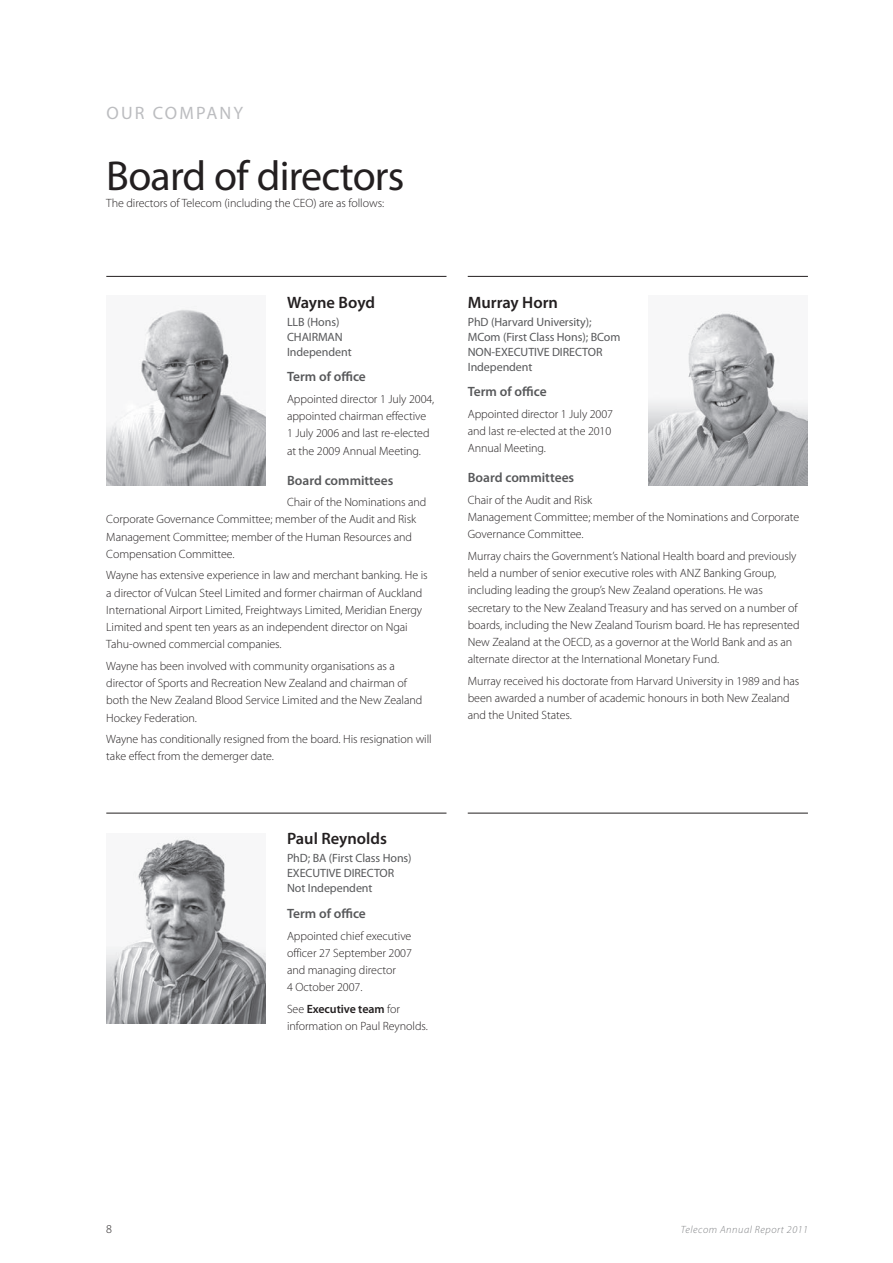
<style>
.page{position:relative;width:893px;height:1263px;background:#fff}
.page>*{position:absolute;margin:0;border:0;box-sizing:border-box;transform-origin:0 0}
.Head_1{font:42px "Myriad Pro";letter-spacing:-.02em;color:#231f20}
.Section_heading{font:18px "Myriad Pro";letter-spacing:.12em;color:#bcbdc0}
.Exec_Team_NAMES{font:600 16.5px "Myriad Pro";color:#231f20}
.Head_5{font:600 13.5px "Myriad Pro";color:#57585a}
.Body_copy_smaller__8{font:300 12px/17.2px "Myriad Pro";letter-spacing:-.005em;color:#231f20}
.Exec_Team_TITLES{font:12px/15px "Myriad Pro";letter-spacing:-.005em;color:#57585a}
.Page_numbering{font:300 12px "Myriad Pro";color:#231f20}
.t1{font:italic 300 10.5px "Myriad Pro";letter-spacing:.05em;color:#808285}
.s1{font-weight:600}
</style>
<div class="page">
<hr style="left:106px;top:276px;width:340px;height:1px;background:#231f20">
<hr style="left:468px;top:276px;width:340px;height:1px;background:#231f20">
<img style="left:106px;top:306px;width:160px;height:179px">
<img style="left:648px;top:311px;width:160px;height:174px">
<hr style="left:106px;top:813px;width:340px;height:1px;background:#231f20">
<hr style="left:468px;top:813px;width:340px;height:1px;background:#231f20">
<img style="left:106px;top:837px;width:160px;height:186px">
<p class="Section_heading" style="left:106px;top:102px;width:138px">OUR COMPANY</p>
<p class="Head_1" style="left:106px;top:150px;width:300px">Board of directors</p>
<p class="Body_copy_smaller__8" style="left:106px;top:194px;width:279px">The directors of Telecom (including the CEO) are as follows:</p>
<p class="Exec_Team_NAMES" style="left:287px;top:292px;width:89px">Wayne Boyd</p>
<p class="Exec_Team_TITLES" style="left:287px;top:314px;width:54px">LLB (Hons)</p>
<p class="Exec_Team_TITLES" style="left:287px;top:329px;width:57px">CHAIRMAN</p>
<p class="Exec_Team_TITLES" style="left:287px;top:344px;width:66px">Independent</p>
<p class="Head_5" style="left:287px;top:368px;width:80px">Term of office</p>
<p class="Body_copy_smaller__8" style="left:287px;top:390px;width:149px">Appointed director 1 July 2004, appointed chairman effective<br>1 July 2006 and last re-elected at the 2009 Annual Meeting.</p>
<p class="Head_5" style="left:287px;top:471px;width:108px">Board committees</p>
<p class="Body_copy_smaller__8" style="left:106px;top:493px;width:322px;text-indent:181px">Chair of the Nominations and Corporate Governance Committee; member of the Audit and Risk Management Committee; member of the Human Resources and Compensation Committee.</p>
<p class="Body_copy_smaller__8" style="left:106px;top:567px;width:323px">Wayne has extensive experience in law and merchant banking. He is a director of Vulcan Steel Limited and former chairman of Auckland International Airport Limited, Freightways Limited, Meridian Energy Limited and spent ten years as an independent director on Ngai Tahu-owned commercial companies.</p>
<p class="Body_copy_smaller__8" style="left:106px;top:657px;width:318px">Wayne has been involved with community organisations as a director of Sports and Recreation New Zealand and chairman of both the New Zealand Blood Service Limited and the New Zealand Hockey Federation.</p>
<p class="Body_copy_smaller__8" style="left:106px;top:730px;width:327px">Wayne has conditionally resigned from the board. His resignation will take effect from the demerger date.</p>
<p class="Exec_Team_NAMES" style="left:287px;top:828px;width:101px">Paul Reynolds</p>
<p class="Exec_Team_TITLES" style="left:287px;top:850px;width:126px">PhD; BA (First Class Hons)</p>
<p class="Exec_Team_TITLES" style="left:287px;top:865px;width:109px">EXECUTIVE DIRECTOR</p>
<p class="Exec_Team_TITLES" style="left:287px;top:880px;width:87px">Not Independent</p>
<p class="Head_5" style="left:287px;top:905px;width:80px">Term of office</p>
<p class="Body_copy_smaller__8" style="left:287px;top:927px;width:126px">Appointed chief executive officer 27 September 2007 and managing director<br>4 October 2007.</p>
<p class="Body_copy_smaller__8" style="left:287px;top:1000px;width:142px">See <span class="s1">Executive team</span> for information on Paul Reynolds.</p>
<p class="Exec_Team_NAMES" style="left:468px;top:292px;width:92px">Murray Horn</p>
<p class="Exec_Team_TITLES" style="left:468px;top:314px;width:154px">PhD (Harvard University);<br>MCom (First Class Hons); BCom<br>NON-EXECUTIVE DIRECTOR<br>Independent</p>
<p class="Head_5" style="left:468px;top:383px;width:80px">Term of office</p>
<p class="Body_copy_smaller__8" style="left:468px;top:405px;width:147px">Appointed director 1 July 2007 and last re-elected at the 2010<br>Annual Meeting.</p>
<p class="Head_5" style="left:468px;top:469px;width:108px">Board committees</p>
<p class="Body_copy_smaller__8" style="left:468px;top:491px;width:333px">Chair of the Audit and Risk<br>Management Committee; member of the Nominations and Corporate<br>Governance Committee.</p>
<p class="Body_copy_smaller__8" style="left:468px;top:547px;width:333px">Murray chairs the Government’s National Health board and previously held a number of senior executive roles with ANZ Banking Group, including leading the group’s New Zealand operations. He was secretary to the New Zealand Treasury and has served on a number of boards, including the New Zealand Tourism board. He has represented New Zealand at the OECD, as a governor at the World Bank and as an alternate director at the International Monetary Fund.</p>
<p class="Body_copy_smaller__8" style="left:468px;top:672px;width:333px">Murray received his doctorate from Harvard University in 1989 and has been awarded a number of academic honours in both New Zealand and the United States.</p>
<p class="Page_numbering" style="left:106px;top:1222px;width:7px">8</p>
<p class="t1" style="left:681px;top:1223px;width:128px">Telecom Annual Report 2011</p>
</div>
